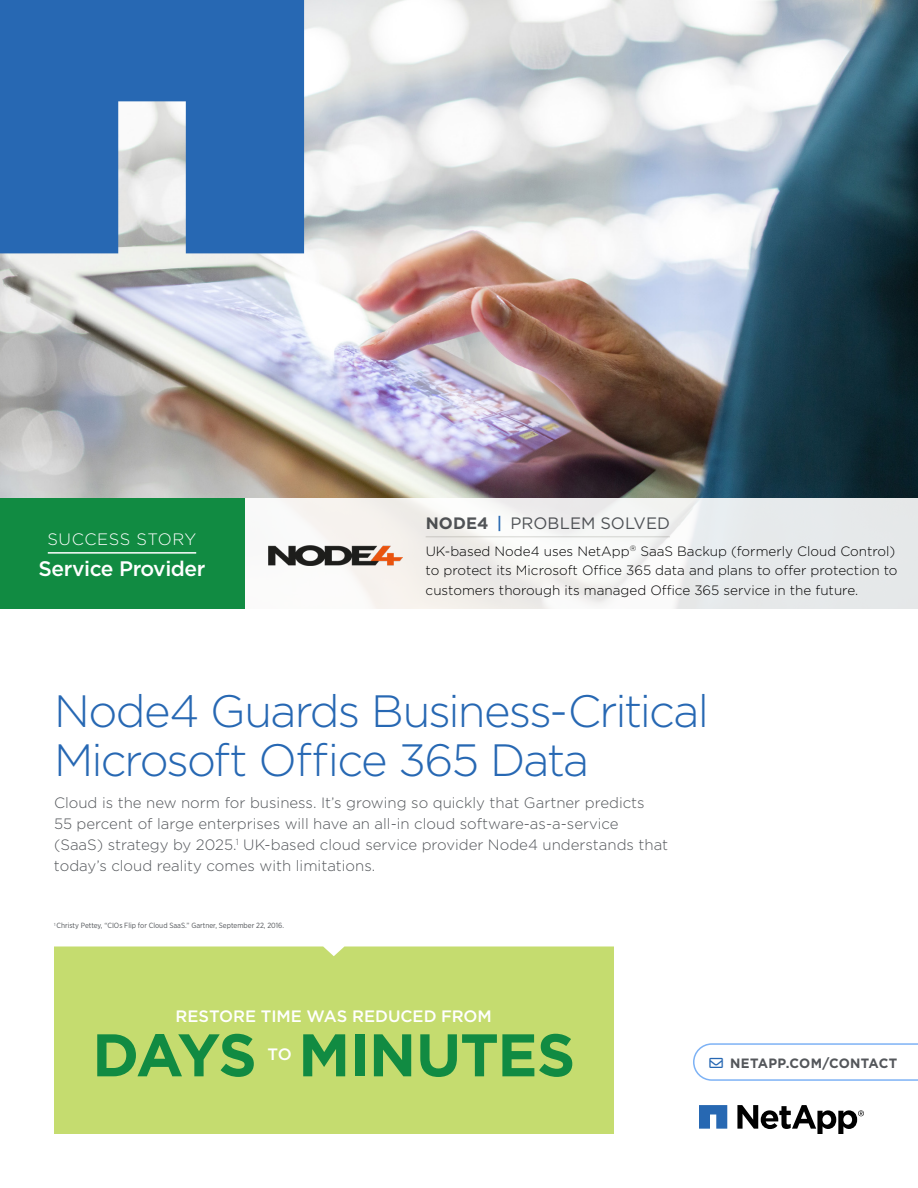
<style>
.page{position:relative;width:918px;height:1188px;background:#fff}
.page>*{position:absolute;margin:0;border:0;box-sizing:border-box;transform-origin:0 0}
.t1{font:700 60px "Gotham HTF";letter-spacing:-.02em;color:#118b42}
.t2{font:300 45.3px/49.2px "Gotham HTF";letter-spacing:-.04em;color:#2768b3}
.t3{font:500 21px "Gotham HTF";letter-spacing:-.02em;color:#fff}
.t4{font:500 16.5px "Gotham HTF";color:#fff}
.t5{font:16.5px "Gotham HTF";color:#53565a}
.t6{font:300 16.5px "Gotham HTF";letter-spacing:.03em;color:#fff}
.t7{font:300 15px/21px "Gotham HTF";color:#53565a}
.t8{font:300 13.5px/19.5px "Gotham HTF";color:#000}
.t9{font:700 13.5px "Gotham HTF";letter-spacing:.025em;color:#53565a}
.t10{font:7.5px "Gotham Narrow";color:#53565a}
.s1{font-weight:700}
.s2{font-weight:500;color:#2768b3}
.s3{color:#2768b3}
</style>
<div class="page">
<svg style="left:699px;top:1105px;width:28px;height:24px"></svg>
<svg style="left:737px;top:1105px;width:127px;height:29px"></svg>
<img style="left:0;top:0;width:918px;height:498px">
<svg style="left:0;top:0;width:304px;height:253px;background:#3c75b8"></svg>
<svg style="left:693px;top:1043px;width:225px;height:38px"></svg>
<div style="left:244px;top:498px;width:674px;height:111px;background:linear-gradient(to right,#fcf8f5,#e5e9ea)"></div>
<div style="left:0;top:498px;width:244px;height:111px;background:#118b42"></div>
<hr style="left:48px;top:552px;width:148px;height:2px;background:#fff">
<hr style="left:426px;top:536px;width:244px;height:1px;background:#d9d9d6">
<img style="left:268px;top:545px;width:135px;height:21px">
<div style="left:54px;top:946px;width:560px;height:188px;background:#c5dc6f"></div>
<p class="t6" style="left:48px;top:530px;width:150px">SUCCESS STORY</p>
<h3 class="t3" style="left:38px;top:557px;width:169px">Service Provider</h3>
<p class="t5" style="left:426px;top:514px;width:246px"><span class="s1">NODE4</span> <span class="s2">|</span> PROBLEM SOLVED</p>
<p class="t8" style="left:426px;top:541px;width:473px">UK-based Node4 uses NetApp<sup>®</sup> SaaS Backup (formerly Cloud Control) to protect its Microsoft Office 365 data and plans to offer protection to customers thorough its managed Office 365 service in the future.</p>
<h2 class="t2" style="left:54px;top:686px;width:657px">Node4 Guards Business-Critical<br>Microsoft Office 365 Data</h2>
<p class="t7" style="left:54px;top:792px;width:616px">Cloud is the new norm for business. It’s growing so quickly that Gartner predicts<br>55 percent of large enterprises will have an all-in cloud software-as-a-service (SaaS) strategy by 2025.<sup>1</sup> UK-based cloud service provider Node4 understands that today’s cloud reality comes with limitations.</p>
<p class="t10" style="left:54px;top:921px;width:232px"><sup>1</sup> Christy Pettey, “CIOs Flip for Cloud SaaS.” Gartner, September 22, 2016.</p>
<p class="t4" style="left:176px;top:1007px;width:318px">RESTORE TIME WAS REDUCED FROM</p>
<h1 class="t1" style="left:92px;top:1020px;width:166px">DAYS</h1>
<h1 class="t1" style="left:298px;top:1020px;width:279px">MINUTES</h1>
<p class="t4" style="left:268px;top:1045px;width:26px">TO</p>
<p class="t9" style="left:710px;top:1055px;width:189px"><span class="s3">→</span> NETAPP.COM/CONTACT</p>
</div>
